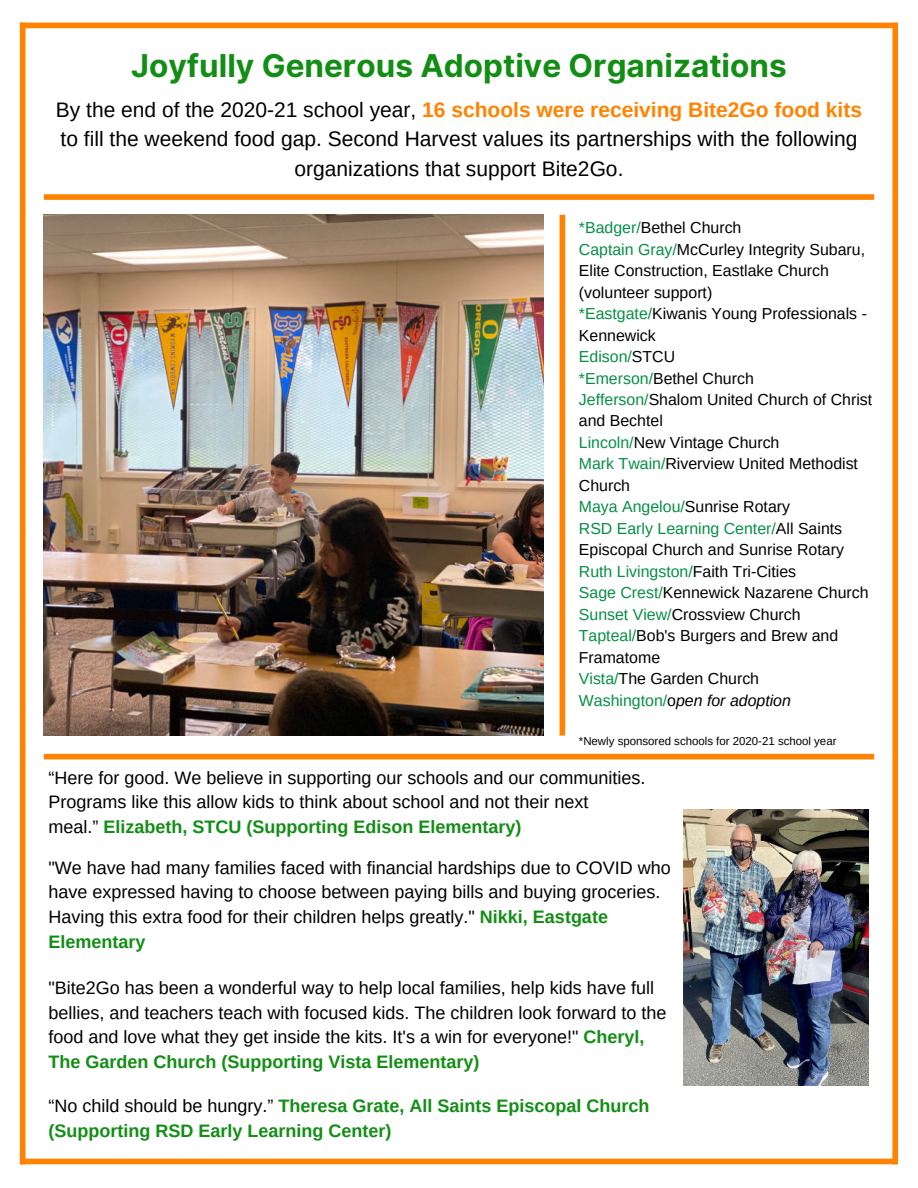
<style>
.page{position:relative;width:918px;height:1188px;background:#fff}
.page>*{position:absolute;margin:0;border:0;box-sizing:border-box;transform-origin:0 0}
.t1{font:700 31.5px "Inter";color:#128e15}
.t2{font:21px/29.2px "Arimo";color:#000;text-align:center}
.t3{font:18px/24.8px "Arimo";color:#000}
.t4{font:700 18px/24.8px "Arimo";color:#128e15}
.t5{font:15.9px/21.5px "Arimo";color:#000}
.t6{font:11.4px "Arimo";color:#000}
.s1{font-weight:700;color:#ff8300}
.s2{color:#068e44}
.s3{font-style:italic}
.s4{font-weight:700;color:#128e15}
.s5{font-weight:400;color:#000}
</style>
<div class="page">
<img style="left:44px;top:215px;width:499px;height:521px">
<img style="left:684px;top:809px;width:184px;height:277px">
<div style="left:20px;top:23px;width:875px;height:5px;background:#ff8300"></div>
<div style="left:20px;top:1159px;width:875px;height:5px;background:#ff8300"></div>
<div style="left:892px;top:23px;width:6px;height:1141px;background:#ff8300"></div>
<div style="left:20px;top:23px;width:6px;height:1141px;background:#ff8300"></div>
<div style="left:44px;top:194px;width:830px;height:6px;background:#ff8300"></div>
<div style="left:44px;top:754px;width:830px;height:5px;background:#ff8300"></div>
<div style="left:560px;top:215px;width:5px;height:521px;background:#ff8300"></div>
<h1 class="t1" style="left:131px;top:43px;width:657px">Joyfully Generous Adoptive Organizations</h1>
<p class="t2" style="left:56px;top:95px;width:808px">By the end of the 2020-21 school year, <span class="s1">16 schools were receiving Bite2Go food kits </span>to fill the weekend food gap. Second Harvest values its partnerships with the following organizations that support Bite2Go.</p>
<p class="t5" style="left:579px;top:217px;width:295px"><span class="s2">*Badger/</span>Bethel Church<br><span class="s2">Captain Gray/</span>McCurley Integrity Subaru,<br>Elite Construction, Eastlake Church (volunteer support)<br><span class="s2">*Eastgate/</span>Kiwanis Young Professionals -<br>Kennewick<br><span class="s2">Edison/</span>STCU<br><span class="s2">*Emerson/</span>Bethel Church<br><span class="s2">Jefferson/</span>Shalom United Church of Christ and Bechtel<br><span class="s2">Lincoln/</span>New Vintage Church<br><span class="s2">Mark Twain/</span>Riverview United Methodist<br>Church<br><span class="s2">Maya Angelou/</span>Sunrise Rotary<br><span class="s2">RSD Early Learning Center/</span>All Saints<br>Episcopal Church and Sunrise Rotary<br><span class="s2">Ruth Livingston/</span>Faith Tri-Cities<br><span class="s2">Sage Crest/</span>Kennewick Nazarene Church<br><span class="s2">Sunset View/</span>Crossview Church<br><span class="s2">Tapteal/</span>Bob's Burgers and Brew and<br>Framatome<br><span class="s2">Vista/</span>The Garden Church<br><span class="s2">Washington/</span>o<span class="s3">pen for adoption</span></p>
<p class="t6" style="left:579px;top:734px;width:259px">*Newly sponsored schools for 2020-21 school year</p>
<p class="t3" style="left:48px;top:765px;width:599px">“Here for good. We believe in supporting our schools and our communities.<br>Programs like this allow kids to think about school and not their next<br>meal.” <span class="s4">Elizabeth, STCU (Supporting Edison Elementary)</span></p>
<p class="t3" style="left:48px;top:855px;width:624px">"We have had many families faced with financial hardships due to COVID who have expressed having to choose between paying bills and buying groceries.<br>Having this extra food for their children helps greatly." <span class="s4">Nikki, Eastgate Elementary</span></p>
<p class="t3" style="left:48px;top:975px;width:620px">"Bite2Go has been a wonderful way to help local families, help kids have full bellies, and teachers teach with focused kids. The children look forward to the food and love what they get inside the kits. It's a win for everyone!" <span class="s4">Cheryl, The Garden Church (Supporting Vista Elementary)</span></p>
<p class="t4" style="left:48px;top:1094px;width:603px"><span class="s5">“No child should be hungry.”</span> Theresa Grate, All Saints Episcopal Church (Supporting RSD Early Learning Center)</p>
</div>
